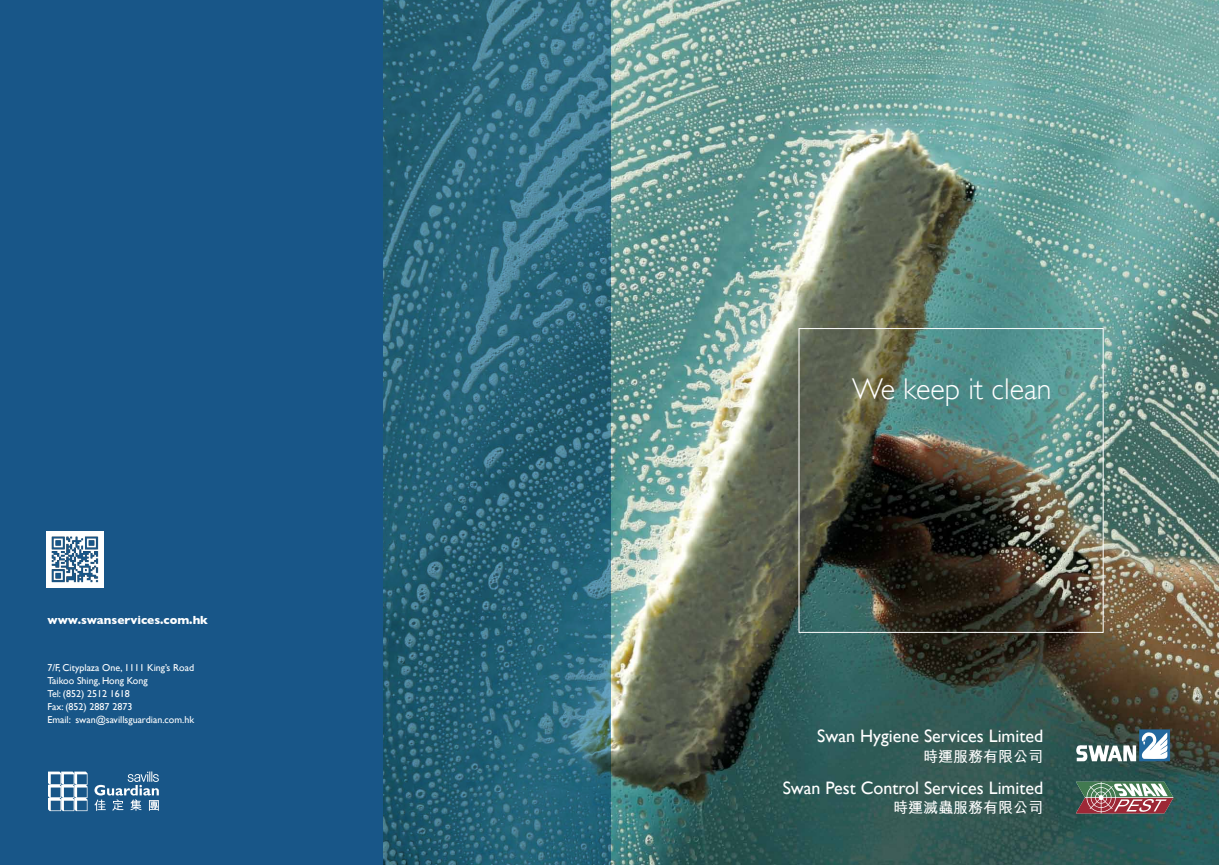
<style>
.page{position:relative;width:1219px;height:865px;background:#fff}
.page>*{position:absolute;margin:0;border:0;box-sizing:border-box;transform-origin:0 0}
.t1{font:300 30px "Gill Sans";color:#fff}
.t2{font:18px "Gill Sans";color:#fff}
.t3{font:700 15px "M Hei";color:#fff}
.t4{font:700 12px "Gill Sans";color:#fff}
.t5{font:10px/13px "Gill Sans";color:#fff}
</style>
<div class="page">
<div style="left:0;top:0;width:383px;height:865px;background:#185688"></div>
<svg style="left:48px;top:771px;width:40px;height:40px"></svg>
<svg style="left:94px;top:771px;width:65px;height:39px"></svg>
<img style="left:47px;top:531px;width:56px;height:56px">
<img style="left:611px;top:0;width:608px;height:865px">
<svg style="left:1076px;top:729px;width:94px;height:32px"></svg>
<svg style="left:1076px;top:781px;width:97px;height:32px;background:#927f77"></svg>
<svg style="left:383px;top:0;width:228px;height:865px;background:#2c677c"></svg>
<div style="left:798px;top:328px;width:306px;height:305px;border:1px solid #fff"></div>
<p class="t4" style="left:47px;top:613px;width:162px">www.swanservices.com.hk</p>
<p class="t5" style="left:47px;top:660px;width:148px">7/F, Cityplaza One, 1111 King’s Road<br>Taikoo Shing, Hong Kong<br>Tel: (852) 2512 1618<br>Fax: (852) 2887 2873<br>Email: swan@savillsguardian.com.hk</p>
<h1 class="t1" style="left:852px;top:372px;width:201px">We keep it clean</h1>
<h2 class="t2" style="left:817px;top:725px;width:227px">Swan Hygiene Services Limited</h2>
<h3 class="t3" style="left:923px;top:748px;width:121px">時運服務有限公司</h3>
<h2 class="t2" style="left:783px;top:777px;width:262px">Swan Pest Control Services Limited</h2>
<h3 class="t3" style="left:893px;top:800px;width:151px">時運滅蟲服務有限公司</h3>
</div>
